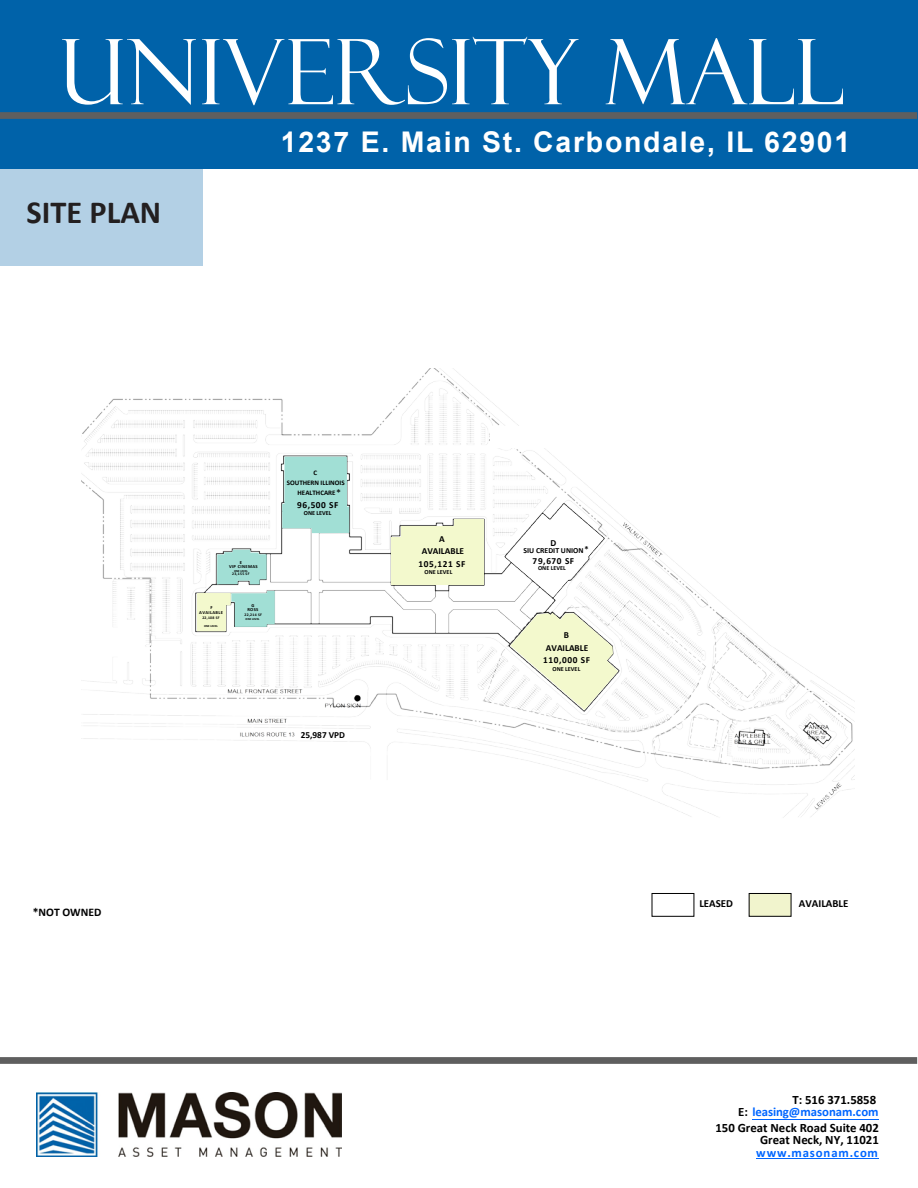
<style>
.page{position:relative;width:918px;height:1188px;background:#fff}
.page>*{position:absolute;margin:0;border:0;box-sizing:border-box;transform-origin:0 0}
.t1{font:90.6px "Felix Titling";color:#fff}
.t2{font:700 32.25px "Calibri";color:#231f20}
.t3{font:700 28.5px "Arial";letter-spacing:.06em;color:#fff}
.t4{font:700 12.75px/12px "Calibri";color:#000;text-align:right}
.t5{font:700 12.75px/12.5px "Calibri";color:#06f;text-align:right}
.t6{font:700 12.75px "Calibri";letter-spacing:.065em;color:#06f}
.t7{font:700 11.55px "Calibri";color:#000}
.t8{font:700 10.8px "Calibri";color:#000}
.t9{font:10.05px "Calibri";color:#000}
.t10{font:700 9.3px/12.5px "Calibri";color:#000;text-align:center}
.t11{font:700 7.8px "Calibri";color:#000}
.t12{font:700 6.9px/10.6px "Calibri";color:#000;text-align:center}
.t13{font:700 6.15px "Calibri";color:#000}
.t14{font:700 4.65px/4.7px "Calibri";letter-spacing:.065em;color:#000}
.t15{font:700 3.9px "Calibri";letter-spacing:.065em;color:#000}
.t16{font:700 3.15px "Calibri";color:#000}
.s1{font-size:8.55px}
.s2{color:#000}
</style>
<div class="page">
<div style="left:0;top:0;width:918px;height:168px;background:#0062a9"></div>
<div style="left:0;top:112px;width:917px;height:7px;background:#5f5f5f"></div>
<div style="left:0;top:1057px;width:917px;height:7px;background:#5f5f5f"></div>
<hr style="left:752px;top:1119px;width:127px;height:1px;background:#06f">
<hr style="left:756px;top:1158px;width:123px;height:1px;background:#06f">
<img style="left:36px;top:1092px;width:305px;height:64px">
<img style="left:81px;top:369px;width:774px;height:540px">
<div style="left:401px;top:526px;width:83px;height:59px;background:#f3f9cd"></div>
<div style="left:454px;top:520px;width:30px;height:17px;background:#f3f9cd"></div>
<div style="left:392px;top:537px;width:11px;height:48px;background:#f3f9cd"></div>
<svg style="left:510px;top:613px;width:108px;height:97px"></svg>
<svg style="left:506px;top:504px;width:98px;height:93px"></svg>
<svg style="left:282px;top:457px;width:67px;height:76px;background:#a4ded5"></svg>
<svg style="left:217px;top:550px;width:50px;height:35px;background:#a4dad1"></svg>
<svg style="left:197px;top:591px;width:78px;height:40px;background:#cdead5"></svg>
<div style="left:490px;top:427px;width:70px;height:21px;background:#fff"></div>
<div style="left:669px;top:853px;width:177px;height:54px;background:#fff"></div>
<div style="left:652px;top:893px;width:42px;height:23px;background:#fff"></div>
<div style="left:652px;top:893px;width:42px;height:24px;border:1px solid #000"></div>
<div style="left:749px;top:893px;width:42px;height:23px;background:#f1f4cd"></div>
<div style="left:749px;top:893px;width:42px;height:24px;border:1px solid #000"></div>
<div style="left:0;top:168px;width:203px;height:98px;background:#b3d0e5"></div>
<h1 class="t1" style="left:59px;top:20px;width:789px">UNIVERSITY MALL</h1>
<h3 class="t3" style="left:281px;top:122px;width:571px">1237 E. Main St. Carbondale, IL 62901</h3>
<h2 class="t2" style="left:26px;top:190px;width:136px">SITE PLAN</h2>
<p class="t7" style="left:33px;top:904px;width:70px">*NOT OWNED</p>
<p class="t14" style="left:229px;top:560px;width:30px;text-indent:11px">E<br>VIP CINEMAS</p>
<p class="t15" style="left:232px;top:571px;width:19px">23,155 SF</p>
<p class="t16" style="left:234px;top:569px;width:15px">ONE LEVEL</p>
<p class="t14" style="left:210px;top:605px;width:4px">F</p>
<p class="t15" style="left:202px;top:615px;width:19px">22,108 SF</p>
<p class="t14" style="left:199px;top:610px;width:25px">AVAILABLE</p>
<p class="t16" style="left:204px;top:624px;width:15px">ONE LEVEL</p>
<p class="t14" style="left:247px;top:604px;width:13px;line-height:3.9px;text-align:center">G<br>ROSS</p>
<p class="t15" style="left:245px;top:612px;width:19px">22,214 SF</p>
<p class="t16" style="left:246px;top:617px;width:15px">ONE LEVEL</p>
<p class="t12" style="left:287px;top:467px;width:59px">C<br>SOUTHERN ILLINOIS</p>
<p class="t12" style="left:298px;top:487px;width:40px">HEALTHCARE</p>
<p class="t10" style="left:297px;top:499px;width:43px">96,500 SF</p>
<p class="t9" style="left:336px;top:486px;width:7px">*</p>
<p class="t13" style="left:304px;top:509px;width:29px">ONE LEVEL</p>
<p class="t10" style="left:301px;top:728px;width:46px">25,987 VPD</p>
<p class="t10" style="left:418px;top:532px;width:48px">A<br>AVAILABLE<br>105,121 SF</p>
<p class="t10" style="left:533px;top:534px;width:43px;line-height:17.7px">D<br>79,670 SF</p>
<p class="t11" style="left:524px;top:545px;width:67px">SIU CREDIT UNION<span class="s1">*</span></p>
<p class="t13" style="left:538px;top:564px;width:29px">ONE LEVEL</p>
<p class="t13" style="left:425px;top:567px;width:29px">ONE LEVEL</p>
<p class="t10" style="left:543px;top:629px;width:48px">B<br>AVAILABLE<br>110,000 SF</p>
<p class="t13" style="left:553px;top:665px;width:29px">ONE LEVEL</p>
<p class="t8" style="left:699px;top:896px;width:35px">LEASED</p>
<p class="t8" style="left:799px;top:896px;width:51px">AVAILABLE</p>
<h3 class="t5" style="left:738px;top:1093px;width:142px"><span class="s2">T: 516 371.5858<br>E:</span> leasing@masonam.com</h3>
<h3 class="t4" style="left:715px;top:1121px;width:165px">150 Great Neck Road Suite 402<br>Great Neck, NY, 11021</h3>
<h3 class="t6" style="left:756px;top:1143px;width:123px">www.masonam.com</h3>
</div>
